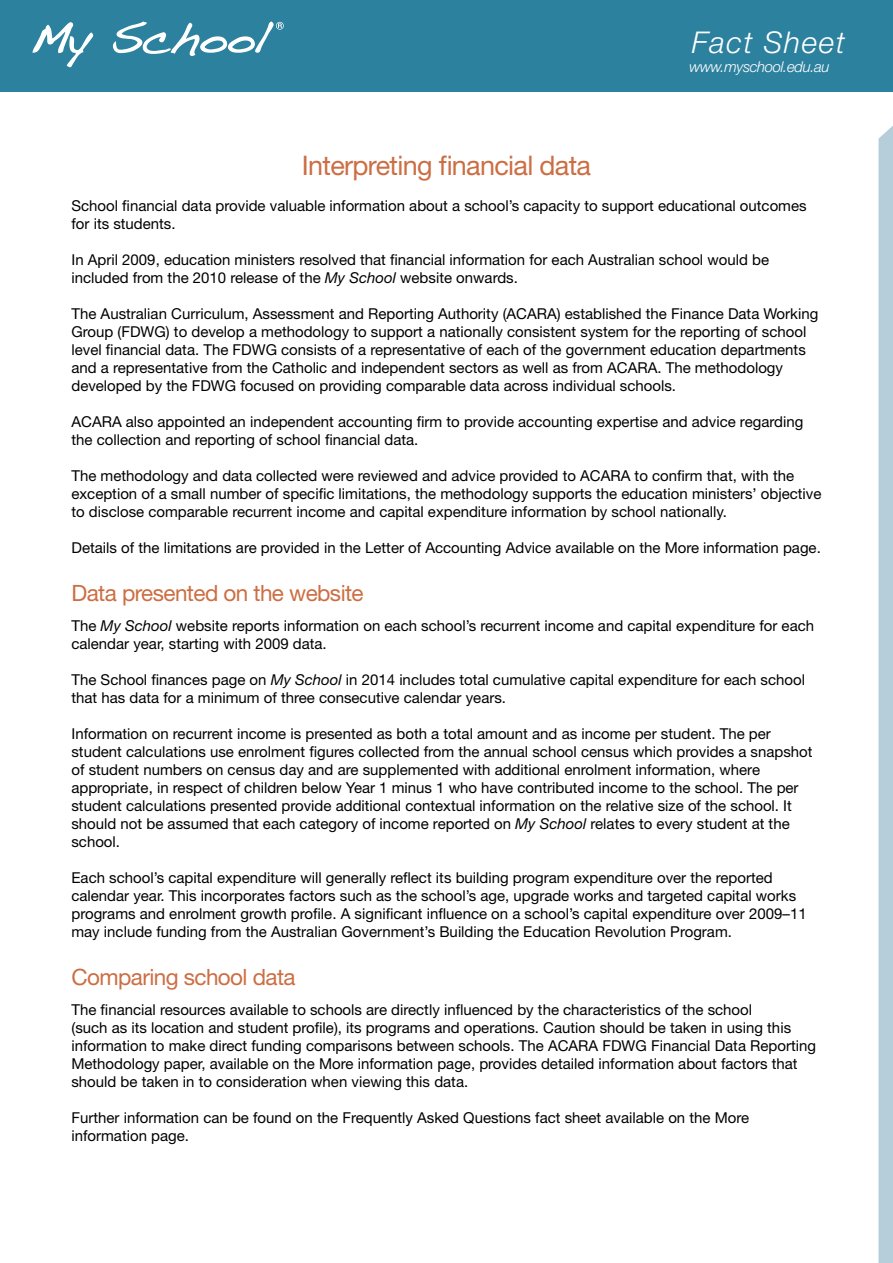
<style>
.page{position:relative;width:893px;height:1263px;background:#fff}
.page>*{position:absolute;margin:0;border:0;box-sizing:border-box;transform-origin:0 0}
.t1{font:italic 300 30px "Helvetica Neue LT Std";letter-spacing:.05em;color:#fff}
.t2{font:27px "Helvetica Neue LT Std";letter-spacing:-.025em;color:#cc6e43}
.t3{font:22.5px "Helvetica Neue LT Std";letter-spacing:-.025em;color:#cc6e43}
.t4{font:15px/18px "Helvetica Neue LT Std";color:#000}
.t5{font:italic 300 15px "Helvetica Neue LT Std";letter-spacing:-.025em;color:#fff}
.s1{font-style:italic}
</style>
<div class="page">
<svg style="left:878px;top:91px;width:15px;height:1172px;background:#b9d1db"></svg>
<div style="left:0;top:0;width:893px;height:91px;background:#2c819e"></div>
<svg style="left:32px;top:22px;width:62px;height:46px"></svg>
<svg style="left:113px;top:21px;width:171px;height:35px"></svg>
<p class="t1" style="left:692px;top:24px;width:155px">Fact Sheet</p>
<p class="t5" style="left:689px;top:58px;width:142px">www.myschool.edu.au</p>
<p class="t2" style="left:302px;top:149px;width:291px">Interpreting financial data</p>
<p class="t4" style="left:71px;top:197px;width:737px">School financial data provide valuable information about a school’s capacity to support educational outcomes for its students.</p>
<p class="t4" style="left:71px;top:251px;width:699px">In April 2009, education ministers resolved that financial information for each Australian school would be included from the 2010 release of the <span class="s1">My School</span> website onwards.</p>
<p class="t4" style="left:71px;top:305px;width:748px">The Australian Curriculum, Assessment and Reporting Authority (ACARA) established the Finance Data Working Group (FDWG) to develop a methodology to support a nationally consistent system for the reporting of school level financial data. The FDWG consists of a representative of each of the government education departments and a representative from the Catholic and independent sectors as well as from ACARA. The methodology developed by the FDWG focused on providing comparable data across individual schools.</p>
<p class="t4" style="left:71px;top:413px;width:733px">ACARA also appointed an independent accounting firm to provide accounting expertise and advice regarding the collection and reporting of school financial data.</p>
<p class="t4" style="left:71px;top:467px;width:751px">The methodology and data collected were reviewed and advice provided to ACARA to confirm that, with the exception of a small number of specific limitations, the methodology supports the education ministers’ objective to disclose comparable recurrent income and capital expenditure information by school nationally.</p>
<p class="t4" style="left:71px;top:539px;width:751px">Details of the limitations are provided in the Letter of Accounting Advice available on the More information page.</p>
<p class="t3" style="left:71px;top:580px;width:294px">Data presented on the website</p>
<p class="t4" style="left:71px;top:617px;width:744px">The <span class="s1">My School</span> website reports information on each school’s recurrent income and capital expenditure for each calendar year, starting with 2009 data.</p>
<p class="t4" style="left:71px;top:671px;width:735px">The School finances page on <span class="s1">My School</span> in 2014 includes total cumulative capital expenditure for each school that has data for a minimum of three consecutive calendar years.</p>
<p class="t4" style="left:71px;top:725px;width:743px">Information on recurrent income is presented as both a total amount and as income per student. The per student calculations use enrolment figures collected from the annual school census which provides a snapshot of student numbers on census day and are supplemented with additional enrolment information, where appropriate, in respect of children below Year 1 minus 1 who have contributed income to the school. The per student calculations presented provide additional contextual information on the relative size of the school. It should not be assumed that each category of income reported on <span class="s1">My School</span> relates to every student at the school.</p>
<p class="t4" style="left:71px;top:869px;width:737px">Each school’s capital expenditure will generally reflect its building program expenditure over the reported calendar year. This incorporates factors such as the school’s age, upgrade works and targeted capital works programs and enrolment growth profile. A significant influence on a school’s capital expenditure over 2009–11 may include funding from the Australian Government’s Building the Education Revolution Program.</p>
<p class="t3" style="left:71px;top:964px;width:226px">Comparing school data</p>
<p class="t4" style="left:71px;top:1001px;width:746px">The financial resources available to schools are directly influenced by the characteristics of the school<br>(such as its location and student profile), its programs and operations. Caution should be taken in using this information to make direct funding comparisons between schools. The ACARA FDWG Financial Data Reporting Methodology paper, available on the More information page, provides detailed information about factors that should be taken in to consideration when viewing this data.</p>
<p class="t4" style="left:71px;top:1109px;width:679px">Further information can be found on the Frequently Asked Questions fact sheet available on the More information page.</p>
</div>
